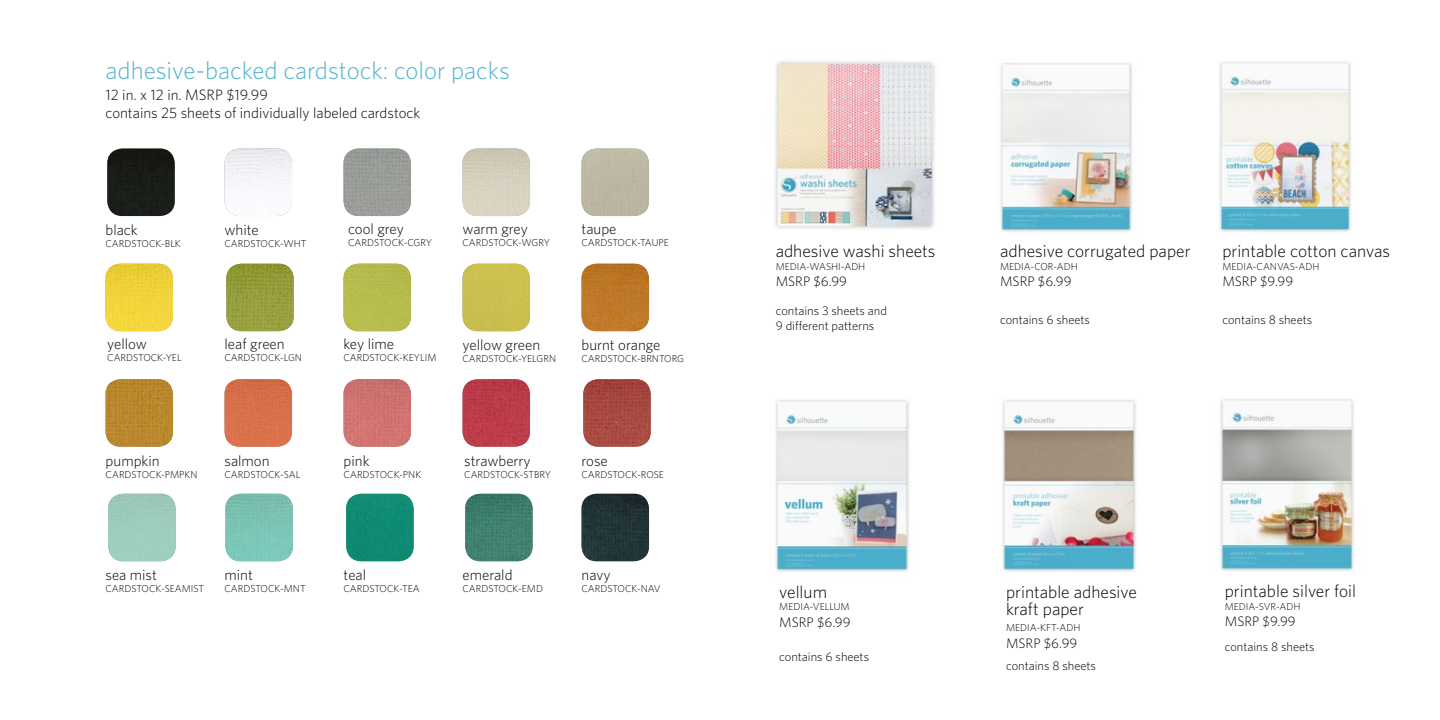
<style>
.page{position:relative;width:1440px;height:720px;background:#fff}
.page>*{position:absolute;margin:0;border:0;box-sizing:border-box;transform-origin:0 0}
.t1{font:300 25px "Whitney";color:#4fb3cf}
.t2{font:300 17.5px/17.2px "Whitney";color:#000}
.t3{font:300 15px/17.5px "Whitney";color:#000}
.t4{font:300 13.75px "Whitney";color:#000}
.t5{font:300 12.5px/15px "Whitney";color:#000}
.t6{font:300 10px "Whitney";color:#000}
</style>
<div class="page">
<img style="left:1002px;top:400px;width:135px;height:172px">
<img style="left:775px;top:400px;width:135px;height:172px">
<img style="left:775px;top:60px;width:160px;height:170px">
<img style="left:1000px;top:63px;width:133px;height:169px">
<img style="left:1219px;top:61px;width:133px;height:171px">
<img style="left:1220px;top:399px;width:134px;height:172px">
<img style="left:106px;top:264px;width:67px;height:67px">
<img style="left:225px;top:149px;width:67px;height:67px">
<img style="left:344px;top:379px;width:67px;height:68px">
<div style="left:463px;top:264px;width:67px;height:67px;background:#cbc04e"></div>
<img style="left:463px;top:379px;width:67px;height:68px">
<img style="left:225px;top:494px;width:68px;height:67px">
<img style="left:582px;top:494px;width:67px;height:67px">
<img style="left:463px;top:149px;width:67px;height:67px">
<img style="left:106px;top:379px;width:67px;height:68px">
<div style="left:346px;top:494px;width:68px;height:67px;background:#0f8b73"></div>
<div style="left:344px;top:264px;width:67px;height:67px;background:#b8bc4d"></div>
<img style="left:107px;top:149px;width:68px;height:67px">
<img style="left:582px;top:264px;width:67px;height:67px">
<img style="left:465px;top:494px;width:68px;height:67px">
<img style="left:226px;top:264px;width:68px;height:67px">
<img style="left:344px;top:149px;width:67px;height:67px">
<img style="left:225px;top:379px;width:67px;height:68px">
<div style="left:582px;top:149px;width:67px;height:67px;background:#bdb7a3"></div>
<img style="left:583px;top:379px;width:68px;height:68px">
<img style="left:108px;top:494px;width:68px;height:67px">
<h1 class="t1" style="left:106px;top:56px;width:406px">adhesive-backed cardstock: color packs</h1>
<h3 class="t3" style="left:106px;top:86px;width:316px">12 in. x 12 in. MSRP $19.99<br>contains 25 sheets of individually labeled cardstock</h3>
<h3 class="t3" style="left:106px;top:221px;width:34px">black</h3>
<p class="t6" style="left:106px;top:238px;width:77px">CARDSTOCK-BLK</p>
<h3 class="t3" style="left:225px;top:221px;width:36px">white</h3>
<p class="t6" style="left:225px;top:238px;width:83px">CARDSTOCK-WHT</p>
<h3 class="t3" style="left:348px;top:220px;width:57px">cool grey</h3>
<p class="t6" style="left:348px;top:237px;width:85px">CARDSTOCK-CGRY</p>
<h3 class="t3" style="left:463px;top:220px;width:67px">warm grey</h3>
<p class="t6" style="left:463px;top:237px;width:89px">CARDSTOCK-WGRY</p>
<h3 class="t3" style="left:582px;top:220px;width:37px">taupe</h3>
<p class="t6" style="left:582px;top:237px;width:89px">CARDSTOCK-TAUPE</p>
<h2 class="t2" style="left:776px;top:242px;width:161px">adhesive washi sheets</h2>
<p class="t6" style="left:776px;top:261px;width:91px">MEDIA-WASHI-ADH</p>
<h3 class="t4" style="left:776px;top:274px;width:73px">MSRP $6.99</h3>
<p class="t5" style="left:776px;top:303px;width:113px">contains 3 sheets and<br>9 different patterns</p>
<h2 class="t2" style="left:1000px;top:242px;width:192px">adhesive corrugated paper</h2>
<p class="t6" style="left:1000px;top:261px;width:79px">MEDIA-COR-ADH</p>
<h3 class="t4" style="left:1000px;top:274px;width:73px">MSRP $6.99</h3>
<p class="t5" style="left:1000px;top:312px;width:91px">contains 6 sheets</p>
<p class="t5" style="left:1222px;top:312px;width:91px">contains 8 sheets</p>
<h2 class="t2" style="left:1222px;top:242px;width:169px">printable cotton canvas</h2>
<p class="t6" style="left:1222px;top:261px;width:99px">MEDIA-CANVAS-ADH</p>
<h3 class="t4" style="left:1222px;top:274px;width:73px">MSRP $9.99</h3>
<h3 class="t3" style="left:107px;top:335px;width:41px">yellow</h3>
<p class="t6" style="left:107px;top:352px;width:76px">CARDSTOCK-YEL</p>
<h3 class="t3" style="left:225px;top:335px;width:62px">leaf green</h3>
<p class="t6" style="left:225px;top:352px;width:79px">CARDSTOCK-LGN</p>
<h3 class="t3" style="left:344px;top:335px;width:52px">key lime</h3>
<p class="t6" style="left:344px;top:352px;width:95px">CARDSTOCK-KEYLIM</p>
<h3 class="t3" style="left:463px;top:336px;width:79px">yellow green</h3>
<p class="t6" style="left:463px;top:353px;width:95px">CARDSTOCK-YELGRN</p>
<h3 class="t3" style="left:582px;top:336px;width:80px">burnt orange</h3>
<p class="t6" style="left:582px;top:353px;width:104px">CARDSTOCK-BRNTORG</p>
<h3 class="t3" style="left:106px;top:451px;width:55px">pumpkin</h3>
<p class="t6" style="left:106px;top:468px;width:94px">CARDSTOCK-PMPKN</p>
<h3 class="t3" style="left:225px;top:451px;width:47px">salmon</h3>
<p class="t6" style="left:225px;top:468px;width:77px">CARDSTOCK-SAL</p>
<h3 class="t3" style="left:344px;top:451px;width:27px">pink</h3>
<p class="t6" style="left:344px;top:468px;width:79px">CARDSTOCK-PNK</p>
<h3 class="t3" style="left:464px;top:451px;width:68px">strawberry</h3>
<p class="t6" style="left:464px;top:468px;width:88px">CARDSTOCK-STBRY</p>
<h3 class="t3" style="left:582px;top:452px;width:28px">rose</h3>
<p class="t6" style="left:582px;top:469px;width:84px">CARDSTOCK-ROSE</p>
<h3 class="t3" style="left:106px;top:566px;width:53px">sea mist</h3>
<p class="t6" style="left:106px;top:583px;width:100px">CARDSTOCK-SEAMIST</p>
<h3 class="t3" style="left:225px;top:566px;width:30px">mint</h3>
<p class="t6" style="left:225px;top:583px;width:83px">CARDSTOCK-MNT</p>
<h3 class="t3" style="left:344px;top:566px;width:24px">teal</h3>
<p class="t6" style="left:344px;top:583px;width:78px">CARDSTOCK-TEA</p>
<h3 class="t3" style="left:463px;top:566px;width:52px">emerald</h3>
<p class="t6" style="left:463px;top:583px;width:82px">CARDSTOCK-EMD</p>
<h3 class="t3" style="left:582px;top:565px;width:31px">navy</h3>
<p class="t6" style="left:582px;top:582px;width:81px">CARDSTOCK-NAV</p>
<h2 class="t2" style="left:779px;top:583px;width:49px">vellum</h2>
<p class="t6" style="left:779px;top:601px;width:72px">MEDIA-VELLUM</p>
<h3 class="t4" style="left:779px;top:614px;width:73px">MSRP $6.99</h3>
<p class="t5" style="left:779px;top:649px;width:91px">contains 6 sheets</p>
<h2 class="t2" style="left:1006px;top:583px;width:132px">printable adhesive kraft paper</h2>
<p class="t6" style="left:1006px;top:622px;width:76px">MEDIA-KFT-ADH</p>
<h3 class="t4" style="left:1006px;top:635px;width:73px">MSRP $6.99</h3>
<p class="t5" style="left:1006px;top:658px;width:91px">contains 8 sheets</p>
<h2 class="t2" style="left:1225px;top:582px;width:133px">printable silver foil</h2>
<p class="t6" style="left:1225px;top:601px;width:77px">MEDIA-SVR-ADH</p>
<h3 class="t4" style="left:1225px;top:614px;width:73px">MSRP $9.99</h3>
<p class="t5" style="left:1225px;top:639px;width:91px">contains 8 sheets</p>
</div>
